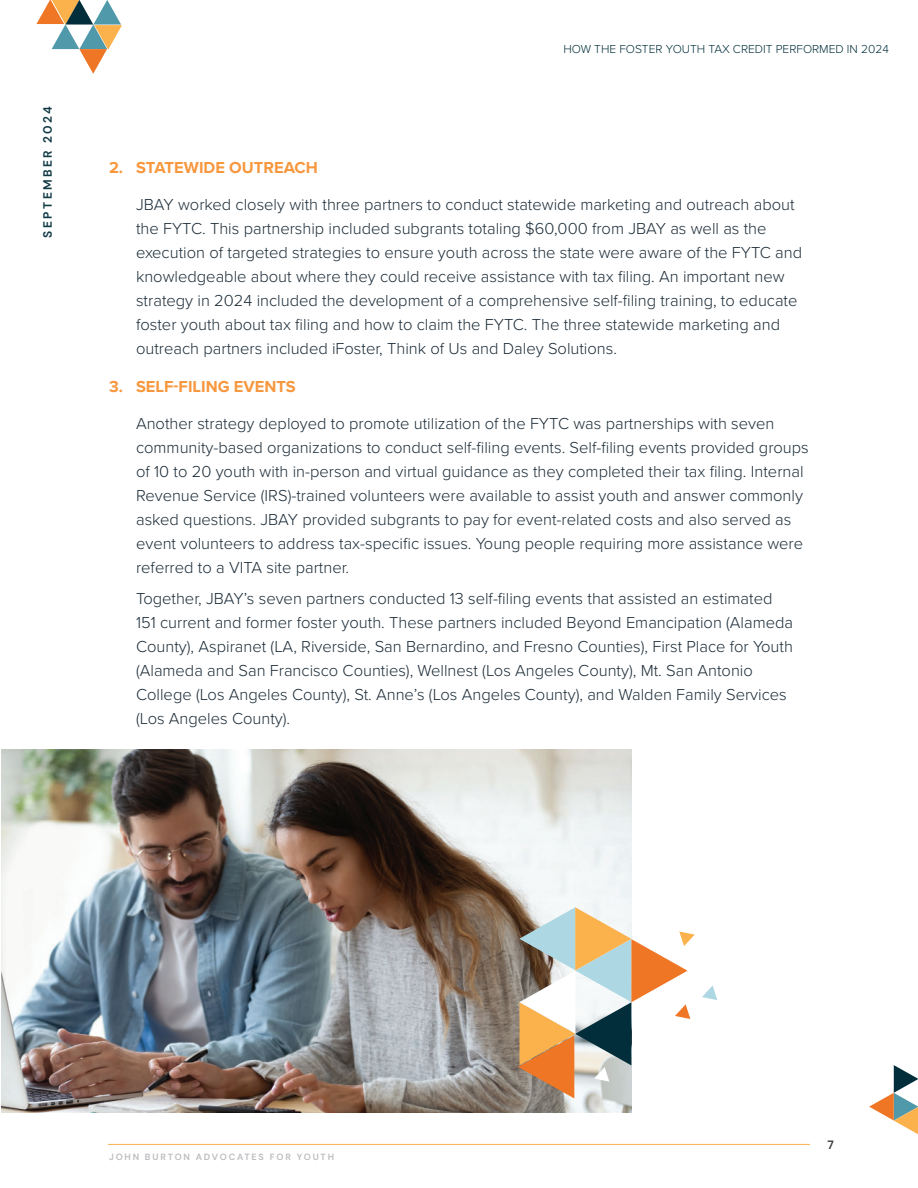
<style>
.page{position:relative;width:918px;height:1188px;background:#fff}
.page>*{position:absolute;margin:0;border:0;box-sizing:border-box;transform-origin:0 0}
.t1{font:300 16.5px/24px "Proxima Nova";color:#1c2c38}
.t2{font:700 16.5px "Proxima Nova";color:#f7973e}
.t3{font:300 12px "Proxima Nova";color:#012e3a}
.t4{font:700 12px "DM Sans";letter-spacing:.2em;color:#113a45}
.t5{font:700 12px "DM Sans";color:#3e3e3f}
.t6{font:700 9px "DM Sans";letter-spacing:.2em;color:#bdbec1}
</style>
<div class="page">
<hr style="left:108px;top:1144px;width:702px;height:1px;background:#fbb24c">
<svg style="left:36px;top:0;width:86px;height:74px"></svg>
<svg style="left:869px;top:1065px;width:49px;height:70px"></svg>
<img style="left:1px;top:750px;width:630px;height:362px">
<svg style="left:702px;top:986px;width:15px;height:14px"></svg>
<svg style="left:518px;top:907px;width:177px;height:191px"></svg>
<p class="t4" style="left:41px;top:238px;width:133px;rotate:-90deg">SEPTEMBER 2024</p>
<p class="t3" style="left:563px;top:44px;width:327px">HOW THE FOSTER YOUTH TAX CREDIT PERFORMED IN 2024</p>
<p class="t2" style="left:109px;top:160px;width:210px">2. STATEWIDE OUTREACH</p>
<p class="t1" style="left:136px;top:194px;width:668px">JBAY worked closely with three partners to conduct statewide marketing and outreach about the FYTC. This partnership included subgrants totaling $60,000 from JBAY as well as the execution of targeted strategies to ensure youth across the state were aware of the FYTC and knowledgeable about where they could receive assistance with tax filing. An important new strategy in 2024 included the development of a comprehensive self-filing training, to educate foster youth about tax filing and how to claim the FYTC. The three statewide marketing and outreach partners included iFoster, Think of Us and Daley Solutions.</p>
<p class="t2" style="left:109px;top:379px;width:188px">3. SELF-FILING EVENTS</p>
<p class="t1" style="left:136px;top:413px;width:674px">Another strategy deployed to promote utilization of the FYTC was partnerships with seven community-based organizations to conduct self-filing events. Self-filing events provided groups of 10 to 20 youth with in-person and virtual guidance as they completed their tax filing. Internal Revenue Service (IRS)-trained volunteers were available to assist youth and answer commonly asked questions. JBAY provided subgrants to pay for event-related costs and also served as event volunteers to address tax-specific issues. Young people requiring more assistance were referred to a VITA site partner.</p>
<p class="t1" style="left:136px;top:588px;width:659px">Together, JBAY’s seven partners conducted 13 self-filing events that assisted an estimated 151 current and former foster youth. These partners included Beyond Emancipation (Alameda County), Aspiranet (LA, Riverside, San Bernardino, and Fresno Counties), First Place for Youth (Alameda and San Francisco Counties), Wellnest (Los Angeles County), Mt. San Antonio College (Los Angeles County), St. Anne’s (Los Angeles County), and Walden Family Services (Los Angeles County).</p>
<p class="t6" style="left:109px;top:1151px;width:227px">JOHN BURTON ADVOCATES FOR YOUTH</p>
<p class="t5" style="left:827px;top:1138px;width:8px">7</p>
</div>
